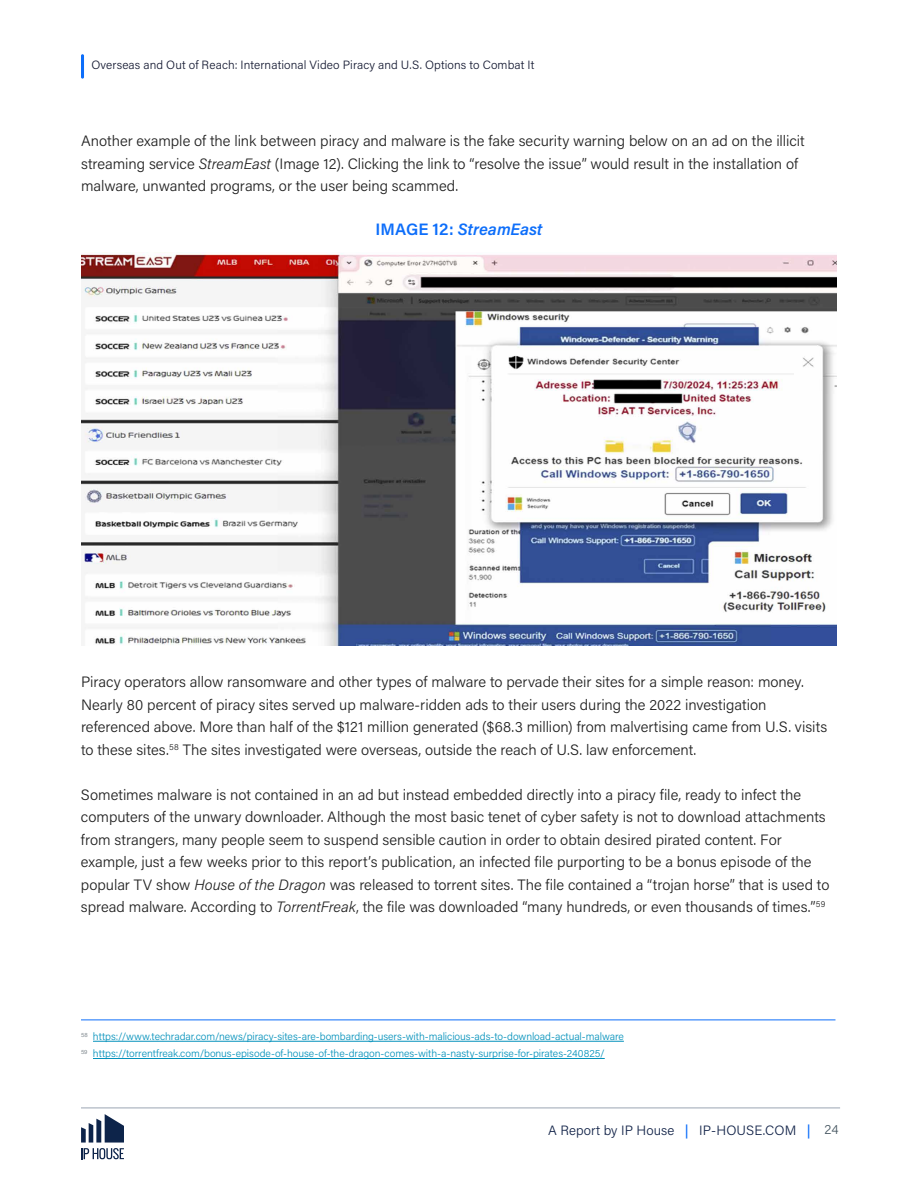
<style>
.page{position:relative;width:918px;height:1188px;background:#fff}
.page>*{position:absolute;margin:0;border:0;box-sizing:border-box;transform-origin:0 0}
.t1{font:italic 600 16.5px "Acumin Pro";color:#0d6efa}
.t2{font:300 15px/22.5px "Acumin Pro";color:#202020}
.t3{font:300 13.5px "Acumin Pro";letter-spacing:.01em;color:#14254a}
.t4{font:300 12px "Acumin Pro";letter-spacing:.01em;color:#161b33}
.t5{font:300 10.5px/17.2px "Acumin Pro";letter-spacing:-.005em;color:#0391bb}
.s1{font-style:italic}
.s2{font-style:normal}
.s3{font-family:"Acumin Variable Concept";font-weight:400;color:#0d6efa}
.s4{color:#455560}
</style>
<div class="page">
<hr style="left:81px;top:54px;width:3px;height:25px;background:#0d6efa;border-radius:2px">
<hr style="left:81px;top:1108px;width:759px;height:1px;background:#9ba5b4">
<svg style="left:81px;top:1114px;width:43px;height:45px"></svg>
<img style="left:81px;top:253px;width:756px;height:392px">
<hr style="left:93px;top:1041px;width:531px;height:1px;background:#0391bb">
<hr style="left:93px;top:1058px;width:512px;height:1px;background:#0391bb">
<hr style="left:81px;top:1020px;width:754px;height:1px;background:#0d6efa">
<p class="t4" style="left:91px;top:57px;width:445px">Overseas and Out of Reach: International Video Piracy and U.S. Options to Combat It</p>
<p class="t2" style="left:81px;top:129px;width:725px">Another example of the link between piracy and malware is the fake security warning below on an ad on the illicit streaming service <span class="s1">StreamEast</span> (Image 12). Clicking the link to “resolve the issue” would result in the installation of malware, unwanted programs, or the user being scammed.</p>
<p class="t1" style="left:376px;top:217px;width:168px"><span class="s2">IMAGE 12:</span> StreamEast</p>
<p class="t2" style="left:81px;top:670px;width:748px">Piracy operators allow ransomware and other types of malware to pervade their sites for a simple reason: money.<br>Nearly 80 percent of piracy sites served up malware-ridden ads to their users during the 2022 investigation referenced above. More than half of the $121 million generated ($68.3 million) from malvertising came from U.S. visits to these sites.<sup>58</sup> The sites investigated were overseas, outside the reach of U.S. law enforcement.</p>
<p class="t2" style="left:81px;top:783px;width:750px">Sometimes malware is not contained in an ad but instead embedded directly into a piracy file, ready to infect the computers of the unwary downloader. Although the most basic tenet of cyber safety is not to download attachments from strangers, many people seem to suspend sensible caution in order to obtain desired pirated content. For example, just a few weeks prior to this report’s publication, an infected file purporting to be a bonus episode of the popular TV show <span class="s1">House of the Dragon</span> was released to torrent sites. The file contained a “trojan horse” that is used to spread malware. According to <span class="s1">TorrentFreak</span>, the file was downloaded “many hundreds, or even thousands of times.”<sup>59</sup></p>
<p class="t5" style="left:81px;top:1027px;width:544px"><sup>58</sup> https://www.techradar.com/news/piracy-sites-are-bombarding-users-with-malicious-ads-to-download-actual-malware<br><sup>59</sup> https://torrentfreak.com/bonus-episode-of-house-of-the-dragon-comes-with-a-nasty-surprise-for-pirates-240825/</p>
<p class="t3" style="left:548px;top:1121px;width:292px">A Report by IP House <span class="s3">|</span> IP-HOUSE.COM <span class="s3">|</span> <span class="s4">24</span></p>
</div>
